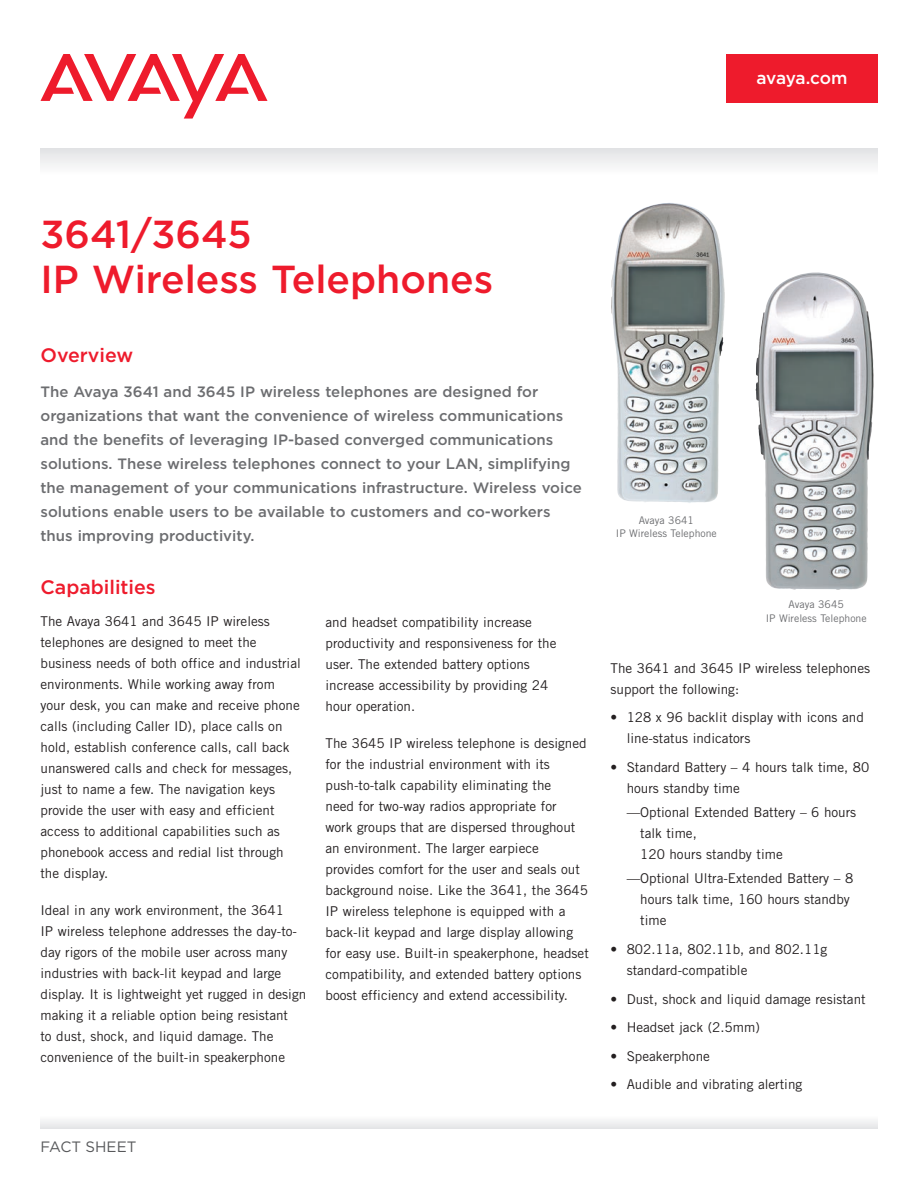
<style>
.page{position:relative;width:918px;height:1188px;background:#fff}
.page>*{position:absolute;margin:0;border:0;box-sizing:border-box;transform-origin:0 0}
.fact_sheet_title{font:500 39px/45px "Gotham";color:#ee1b2c}
.sub_head_PMS_485_cmy{font:500 19.5px "Gotham";color:#ee1b2c}
.Collateral_Box{font:500 17.25px "Gotham";letter-spacing:-.02em;color:#fff}
.body_copy{font:500 15px/24px "Gotham";color:#6c6d70}
.Collateral_ID{font:15px "Gotham";color:#57585a}
.body_copy-2{font:13.5px/21px "Trade Gothic";color:#231f20}
.bullets_in_body{font:13.5px/21px "Trade Gothic";color:#231f20}
.copyright_info_codin{font:10.5px/13.5px "Trade Gothic";color:#6c6d70;text-align:center}
</style>
<div class="page">
<svg style="left:40px;top:54px;width:228px;height:64px"></svg>
<div style="left:40px;top:148px;width:838px;height:27px;background:linear-gradient(to right,#f0f0f1,#f0f0f1)"></div>
<div style="left:40px;top:1115px;width:838px;height:14px;background:#f1f2f3"></div>
<div style="left:726px;top:54px;width:152px;height:49px;background:#ee1b2c"></div>
<img style="left:611px;top:203px;width:114px;height:300px">
<img style="left:755px;top:272px;width:119px;height:318px">
<p class="Collateral_Box" style="left:756px;top:68px;width:92px">avaya.com</p>
<p class="fact_sheet_title" style="left:40px;top:211px;width:454px">3641/3645<br>IP Wireless Telephones</p>
<p class="sub_head_PMS_485_cmy" style="left:40px;top:344px;width:94px">Overview</p>
<p class="body_copy" style="left:40px;top:379px;width:543px">The Avaya 3641 and 3645 IP wireless telephones are designed for organizations that want the convenience of wireless communications and the benefits of leveraging IP‑based converged communications solutions. These wireless telephones connect to your LAN, simplifying the management of your communications infrastructure. Wireless voice solutions enable users to be available to customers and co-workers thus improving productivity.</p>
<p class="sub_head_PMS_485_cmy" style="left:40px;top:576px;width:117px">Capabilities</p>
<p class="body_copy-2" style="left:40px;top:610px;width:262px">The Avaya 3641 and 3645 IP wireless telephones are designed to meet the business needs of both office and industrial environments. While working away from your desk, you can make and receive phone calls (including Caller ID), place calls on hold, establish conference calls, call back unanswered calls and check for messages, just to name a few. The navigation keys provide the user with easy and efficient access to additional capabilities such as phonebook access and redial list through the display.</p>
<p class="body_copy-2" style="left:40px;top:899px;width:267px">Ideal in any work environment, the 3641<br>IP wireless telephone addresses the day-to&shy;day rigors of the mobile user across many industries with back-lit keypad and large display. It is lightweight yet rugged in design making it a reliable option being resistant<br>to dust, shock, and liquid damage. The convenience of the built-in speakerphone</p>
<p class="body_copy-2" style="left:326px;top:611px;width:233px">and headset compatibility increase productivity and responsiveness for the user. The extended battery options increase accessibility by providing 24 hour operation.</p>
<p class="body_copy-2" style="left:326px;top:733px;width:265px">The 3645 IP wireless telephone is designed for the industrial environment with its push-to-talk capability eliminating the<br>need for two-way radios appropriate for<br>work groups that are dispersed throughout an environment. The larger earpiece provides comfort for the user and seals out background noise. Like the 3641, the 3645<br>IP wireless telephone is equipped with a back-lit keypad and large display allowing for easy use. Built-in speakerphone, headset compatibility, and extended battery options boost efficiency and extend accessibility.</p>
<p class="Collateral_ID" style="left:40px;top:1139px;width:97px">FACT SHEET</p>
<p class="copyright_info_codin" style="left:616px;top:513px;width:102px">Avaya 3641<br>IP Wireless Telephone</p>
<p class="copyright_info_codin" style="left:766px;top:598px;width:102px">Avaya 3645<br>IP Wireless Telephone</p>
<p class="body_copy-2" style="left:610px;top:657px;width:261px">The 3641 and 3645 IP wireless telephones support the following:</p>
<p class="bullets_in_body" style="left:627px;top:707px;width:239px;text-indent:-16px">• 128 x 96 backlit display with icons and line-status indicators</p>
<p class="bullets_in_body" style="left:627px;top:757px;width:244px;text-indent:-16px">• Standard Battery – 4 hours talk time, 80 hours standby time</p>
<p class="bullets_in_body" style="left:640px;top:802px;width:218px;text-indent:-14px">—Optional Extended Battery – 6 hours talk time,<br>120 hours standby time</p>
<p class="bullets_in_body" style="left:640px;top:868px;width:215px;text-indent:-14px">—Optional Ultra-Extended Battery – 8 hours talk time, 160 hours standby time</p>
<p class="bullets_in_body" style="left:627px;top:939px;width:202px;text-indent:-16px">• 802.11a, 802.11b, and 802.11g standard-compatible</p>
<p class="bullets_in_body" style="left:610px;top:988px;width:257px">• Dust, shock and liquid damage resistant</p>
<p class="bullets_in_body" style="left:610px;top:1017px;width:151px">• Headset jack (2.5mm)</p>
<p class="bullets_in_body" style="left:610px;top:1045px;width:101px">• Speakerphone</p>
<p class="bullets_in_body" style="left:610px;top:1074px;width:193px">• Audible and vibrating alerting</p>
</div>
